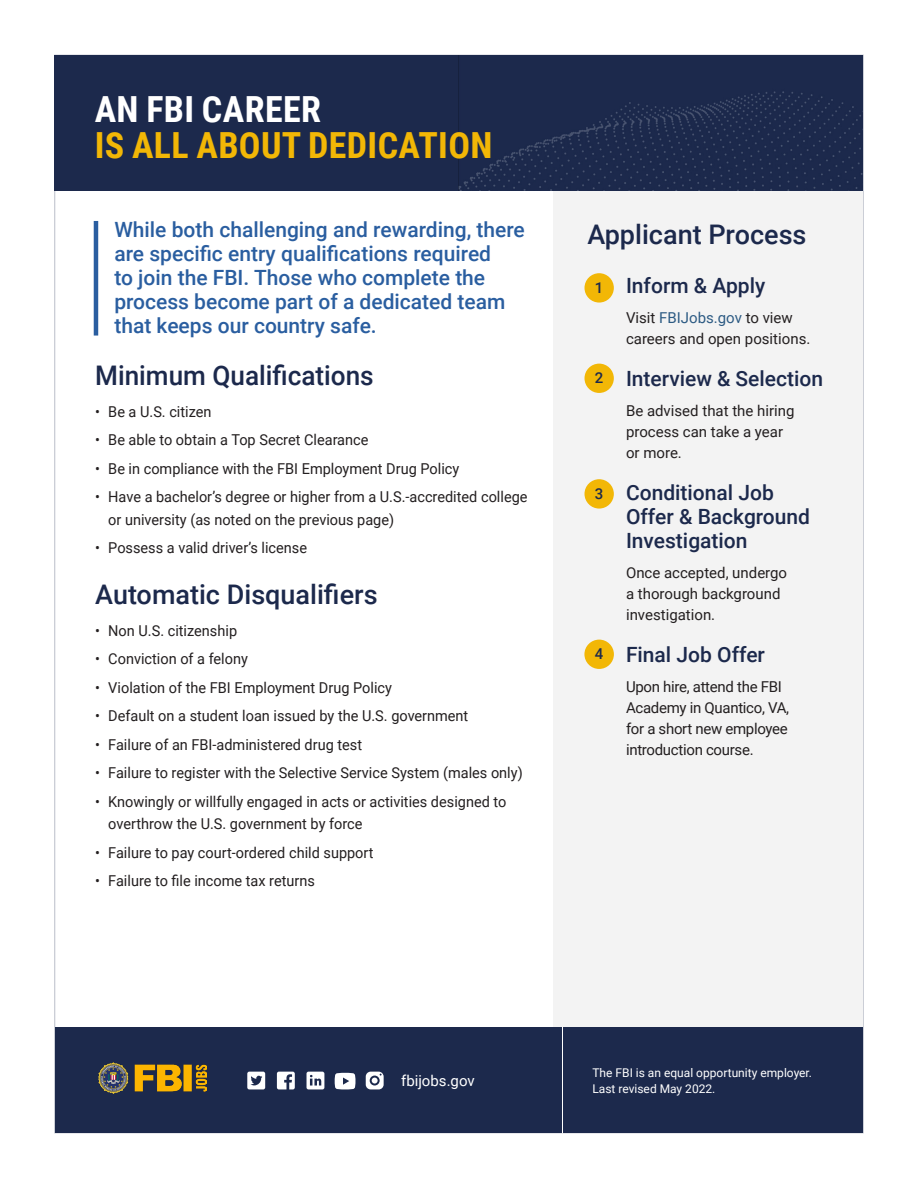
<style>
.page{position:relative;width:918px;height:1188px;background:#fff}
.page>*{position:absolute;margin:0;border:0;box-sizing:border-box;transform-origin:0 0}
.Sub-Section{font:700 36px/36px "Roboto Condensed";letter-spacing:.01em;color:#f2b706}
.t1{font:500 27px "Roboto";color:#1c294c}
.Callout_text{font:500 21px/24px "Roboto";color:#2a5ea0}
.t2{font:500 21px/24px "Roboto";color:#1c294c}
.Body_text{font:15px/21px "Roboto";color:#231f20}
.Body_text-2{font:15px/21px "Roboto";letter-spacing:-.02em;color:#231f20}
.Body_text-3{font:15px "Roboto";color:#fff}
.Body_text-4{font:500 15px "Roboto";color:#1c294c}
.t3{font:12px/16.5px "Roboto";color:#fff}
.s1{color:#fff}
.s2{color:#2c5a83}
</style>
<div class="page">
<div style="left:55px;top:1028px;width:807px;height:105px;background:#1c294c"></div>
<div style="left:554px;top:191px;width:309px;height:836px;background:#f3f3f3"></div>
<div style="left:54px;top:56px;width:809px;height:135px;background:#1c294c"></div>
<img style="left:459px;top:91px;width:404px;height:100px">
<img style="left:98px;top:1062px;width:109px;height:32px">
<hr style="left:562px;top:1027px;width:1px;height:106px;background:#fff">
<svg style="left:277px;top:1072px;width:18px;height:17px"></svg>
<svg style="left:335px;top:1073px;width:20px;height:16px"></svg>
<svg style="left:247px;top:1072px;width:18px;height:17px"></svg>
<svg style="left:307px;top:1072px;width:17px;height:17px"></svg>
<svg style="left:366px;top:1072px;width:18px;height:17px"></svg>
<div style="left:585px;top:273px;width:29px;height:30px;background:#f2b706;border-radius:50%"></div>
<div style="left:585px;top:364px;width:29px;height:29px;background:#f2b706;border-radius:50%"></div>
<div style="left:585px;top:479px;width:29px;height:30px;background:#f2b706;border-radius:50%"></div>
<div style="left:584px;top:640px;width:30px;height:29px;background:#f2b706;border-radius:50%"></div>
<hr style="left:94px;top:221px;width:4px;height:115px;background:#2a5ea0">
<p class="Sub-Section" style="left:95px;top:90px;width:399px"><span class="s1">AN FBI CAREER<br></span>IS ALL ABOUT DEDICATION</p>
<p class="Callout_text" style="left:114px;top:216px;width:412px">While both challenging and rewarding, there are specific entry qualifications required<br>to join the FBI. Those who complete the process become part of a dedicated team that keeps our country safe.</p>
<h2 class="t1" style="left:95px;top:357px;width:280px">Minimum Qualifications</h2>
<p class="Body_text" style="left:95px;top:400px;width:118px">• Be a U.S. citizen</p>
<p class="Body_text" style="left:95px;top:429px;width:275px">• Be able to obtain a Top Secret Clearance</p>
<p class="Body_text" style="left:95px;top:457px;width:366px">• Be in compliance with the FBI Employment Drug Policy</p>
<p class="Body_text" style="left:108px;top:485px;width:421px;line-height:22.5px;text-indent:-13px">• Have a bachelor’s degree or higher from a U.S.-accredited college or university (as noted on the previous page)</p>
<p class="Body_text" style="left:95px;top:537px;width:213px">• Possess a valid driver’s license</p>
<h2 class="t1" style="left:95px;top:576px;width:284px">Automatic Disqualifiers</h2>
<p class="Body_text" style="left:95px;top:619px;width:143px">• Non U.S. citizenship</p>
<p class="Body_text" style="left:95px;top:648px;width:154px">• Conviction of a felony</p>
<p class="Body_text" style="left:95px;top:676px;width:298px">• Violation of the FBI Employment Drug Policy</p>
<p class="Body_text" style="left:95px;top:705px;width:375px">• Default on a student loan issued by the U.S. government</p>
<p class="Body_text" style="left:95px;top:734px;width:268px">• Failure of an FBI-administered drug test</p>
<p class="Body_text" style="left:95px;top:762px;width:429px">• Failure to register with the Selective Service System (males only)</p>
<p class="Body_text" style="left:108px;top:790px;width:400px;line-height:22.5px;text-indent:-13px">• Knowingly or willfully engaged in acts or activities designed to overthrow the U.S. government by force</p>
<p class="Body_text" style="left:95px;top:842px;width:280px">• Failure to pay court-ordered child support</p>
<p class="Body_text" style="left:95px;top:870px;width:221px">• Failure to file income tax returns</p>
<h2 class="t1" style="left:587px;top:215px;width:221px">Applicant Process</h2>
<p class="Body_text-4" style="left:595px;top:277px;width:10px">1</p>
<h3 class="t2" style="left:626px;top:273px;width:141px">Inform &amp; Apply</h3>
<p class="Body_text" style="left:626px;top:307px;width:186px">Visit <span class="s2">FBIJobs.gov</span> to view careers and open positions.</p>
<h3 class="t2" style="left:626px;top:366px;width:199px">Interview &amp; Selection</h3>
<p class="Body_text" style="left:626px;top:400px;width:170px">Be advised that the hiring process can take a year or more.</p>
<h3 class="t2" style="left:626px;top:480px;width:186px">Conditional Job<br>Offer &amp; Background<br>Investigation</h3>
<p class="Body_text" style="left:626px;top:562px;width:163px">Once accepted, undergo a thorough background investigation.</p>
<h3 class="t2" style="left:626px;top:642px;width:141px">Final Job Offer</h3>
<p class="Body_text-2" style="left:626px;top:676px;width:165px">Upon hire, attend the FBI<br>Academy in Quantico, VA, for a short new employee introduction course.</p>
<p class="Body_text-4" style="left:595px;top:368px;width:10px">2</p>
<p class="Body_text-4" style="left:595px;top:483px;width:10px">3</p>
<p class="Body_text-4" style="left:595px;top:643px;width:10px">4</p>
<p class="Body_text-3" style="left:401px;top:1070px;width:75px">fbijobs.gov</p>
<p class="t3" style="left:592px;top:1064px;width:221px">The FBI is an equal opportunity employer.<br>Last revised May 2022.</p>
</div>
